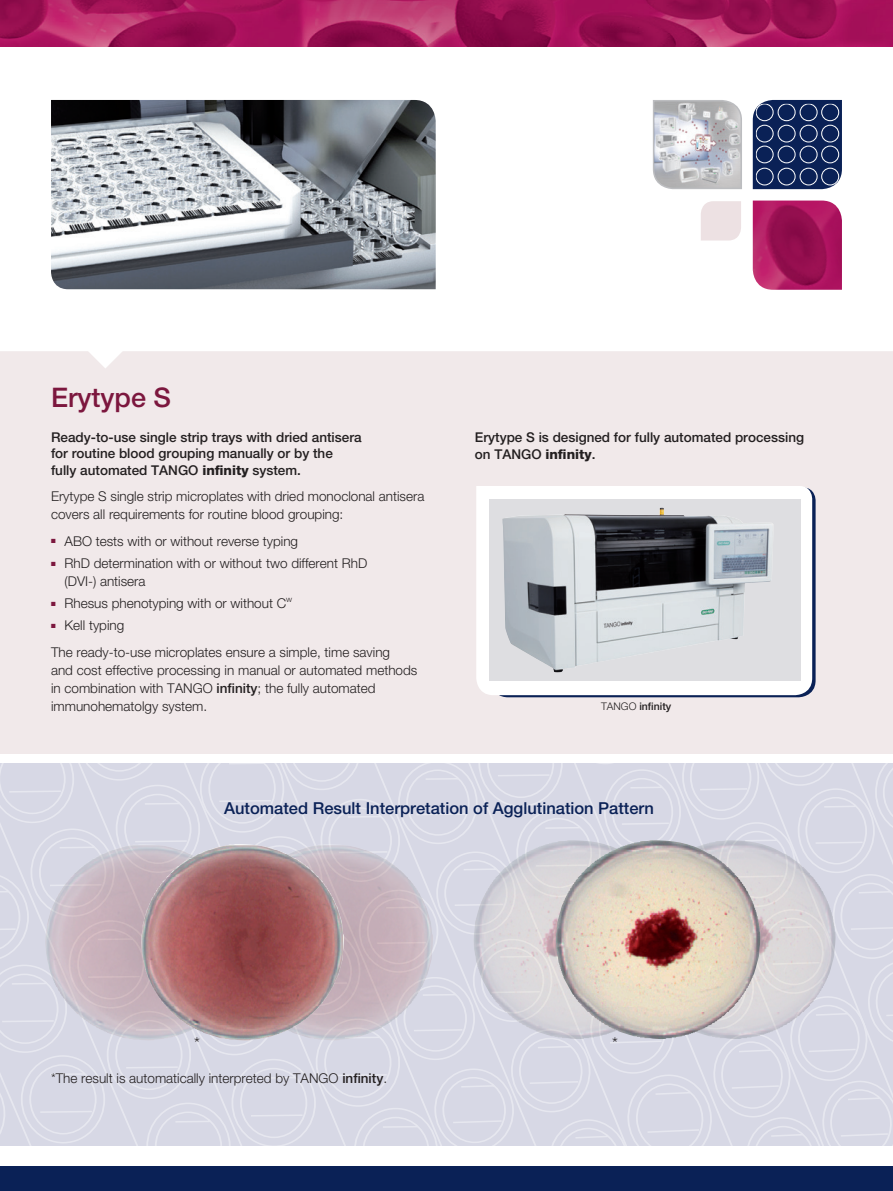
<style>
.page{position:relative;width:893px;height:1191px;background:#fff}
.page>*{position:absolute;margin:0;border:0;box-sizing:border-box;transform-origin:0 0}
.t1{font:500 27px "Helvetica Neue LT Std";color:#7c173e}
.t2{font:500 16.5px "Helvetica Neue LT Std";color:#0a2156}
.t3{font:300 16.5px "Helvetica Neue LT Std";color:#231f20}
.t4{font:300 13.5px/18px "Helvetica Neue LT Std";color:#231f20}
.t5{font:500 13.5px/16.2px "Helvetica Neue LT Std";color:#231f20}
.t6{font:500 10.5px "Helvetica Neue LT Std";color:#231f20}
.s1{font-weight:800}
.s2{font-weight:500}
.s3{font-weight:300}
</style>
<div class="page">
<div style="left:0;top:344px;width:893px;height:409px;background:#f1e9ea"></div>
<img style="left:753px;top:200px;width:89px;height:90px">
<div style="left:701px;top:201px;width:40px;height:39px;background:#ede1e3"></div>
<svg style="left:0;top:344px;width:893px;height:24px"></svg>
<svg style="left:0;top:763px;width:280px;height:383px;background:#d8d9e6"></svg>
<svg style="left:280px;top:763px;width:613px;height:383px;background:#d8d9e5"></svg>
<svg style="left:499px;top:491px;width:317px;height:206px"></svg>
<div style="left:476px;top:486px;width:336px;height:209px;background:#fff"></div>
<div style="left:489px;top:499px;width:311px;height:181px;background:#dedee1"></div>
<img style="left:502px;top:507px;width:271px;height:165px">
<div style="left:0;top:1166px;width:893px;height:25px;background:#0a2156"></div>
<svg style="left:653px;top:100px;width:89px;height:90px;background:#c6c6cb"></svg>
<img style="left:0;top:0;width:893px;height:47px">
<img style="left:51px;top:100px;width:385px;height:189px">
<svg style="left:753px;top:100px;width:89px;height:89px;background:#283d6b"></svg>
<img style="left:44px;top:844px;width:376px;height:197px">
<img style="left:140px;top:844px;width:189px;height:197px">
<img style="left:472px;top:840px;width:83px;height:199px">
<img style="left:744px;top:840px;width:75px;height:199px">
<img style="left:555px;top:840px;width:189px;height:199px">
<h1 class="t1" style="left:51px;top:381px;width:122px">Erytype S</h1>
<p class="t5" style="left:51px;top:429px;width:312px">Ready-to-use single strip trays with dried antisera for routine blood grouping manually or by the fully automated TANGO <span class="s1">infinity</span> system.</p>
<p class="t4" style="left:51px;top:487px;width:375px">Erytype S single strip microplates with dried monoclonal antisera covers all requirements for routine blood grouping:</p>
<p class="t4" style="left:51px;top:531px;width:249px"><sup>■</sup> ABO tests with or without reverse typing</p>
<p class="t4" style="left:65px;top:554px;width:304px;text-indent:-14px"><sup>■</sup> RhD determination with or without two different RhD (DVI-) antisera</p>
<p class="t4" style="left:51px;top:594px;width:243px"><sup>■</sup> Rhesus phenotyping with or without C<sup>w</sup></p>
<p class="t4" style="left:51px;top:612px;width:341px;line-height:26.5px"><sup>■</sup> Kell typing<br>The ready-to-use microplates ensure a simple, time saving</p>
<p class="t4" style="left:51px;top:661px;width:368px">and cost effective processing in manual or automated methods in combination with TANGO <span class="s2">infinity</span>; the fully automated immunohematolgy system.</p>
<p class="t5" style="left:475px;top:429px;width:331px">Erytype S is designed for fully automated processing on TANGO <span class="s1">infinity</span>.</p>
<p class="t6" style="left:601px;top:700px;width:72px"><span class="s3">TANGO</span> infinity</p>
<p class="t2" style="left:224px;top:798px;width:431px">Automated Result Interpretation of Agglutination Pattern</p>
<p class="t3" style="left:194px;top:1032px;width:7px">*</p>
<p class="t3" style="left:612px;top:1032px;width:7px">*</p>
<p class="t4" style="left:51px;top:1068px;width:338px">*The result is automatically interpreted by TANGO <span class="s2">infinity</span>.</p>
</div>
